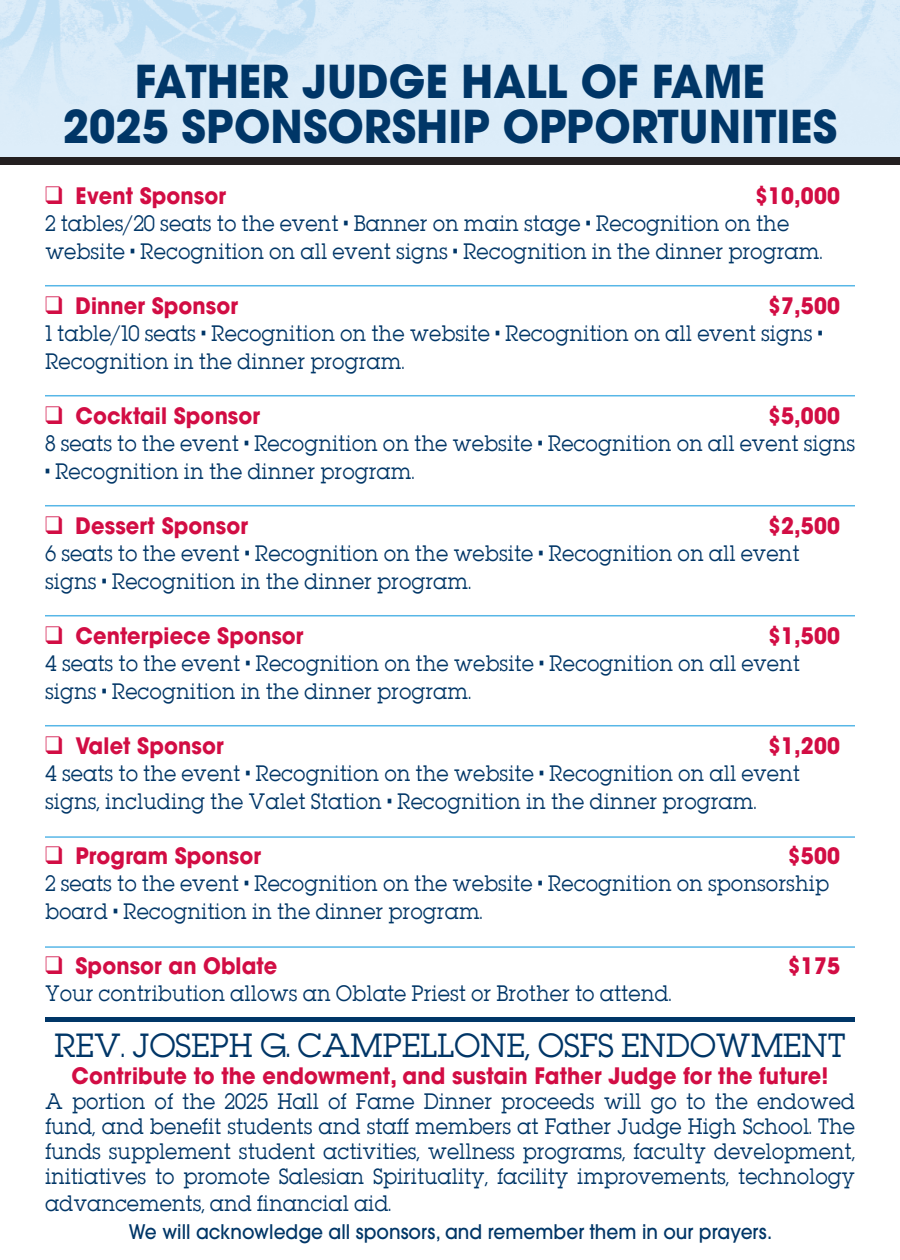
<style>
.page{position:relative;width:900px;height:1260px;background:#fff}
.page>*{position:absolute;margin:0;border:0;box-sizing:border-box;transform-origin:0 0}
.t1{font:700 45px "ITC Avant Garde Pro";color:#003667;scale:.95 1}
.t2{font:30px "Lubalin";letter-spacing:-.01em;color:#003667}
.t3{font:700 22.5px "ITC Avant Garde Pro";letter-spacing:.005em;color:#d20d44;scale:.93 1}
.t4{font:20px/27.5px "Lubalin";letter-spacing:.005em;color:#003667;scale:.93 1}
.t5{font:500 20px "ITC Avant Garde Pro";color:#003667;scale:.93 1}
</style>
<div class="page">
<img style="left:0;top:0;width:900px;height:155px">
<hr style="left:45px;top:285px;width:810px;height:1px;background:#58b7e7">
<hr style="left:45px;top:395px;width:810px;height:1px;background:#58b7e7">
<hr style="left:45px;top:505px;width:810px;height:1px;background:#58b7e7">
<hr style="left:45px;top:615px;width:810px;height:1px;background:#58b7e7">
<hr style="left:45px;top:725px;width:810px;height:1px;background:#58b7e7">
<div style="left:0;top:158px;width:900px;height:7px;background:#231f20"></div>
<hr style="left:45px;top:836px;width:810px;height:2px;background:#58b7e7">
<hr style="left:45px;top:946px;width:810px;height:2px;background:#58b7e7">
<div style="left:45px;top:1017px;width:810px;height:5px;background:#003667"></div>
<p class="t1" style="left:135px;top:51px;width:665px">FATHER JUDGE HALL OF FAME</p>
<p class="t1" style="left:63px;top:96px;width:817px">2025 SPONSORSHIP OPPORTUNITIES</p>
<p class="t3" style="left:45px;top:181px;width:196px">❑ Event Sponsor</p>
<p class="t3" style="left:755px;top:181px;width:93px">$10,000</p>
<p class="t4" style="left:45px;top:210px;width:837px">2 tables/20 seats to the event • Banner on main stage • Recognition on the website • Recognition on all event signs • Recognition in the dinner program.</p>
<p class="t3" style="left:45px;top:291px;width:209px">❑ Dinner Sponsor</p>
<p class="t3" style="left:768px;top:291px;width:79px">$7,500</p>
<p class="t4" style="left:45px;top:320px;width:838px">1 table/10 seats • Recognition on the website • Recognition on all event signs •<br>Recognition in the dinner program.</p>
<p class="t3" style="left:45px;top:401px;width:233px">❑ Cocktail Sponsor</p>
<p class="t3" style="left:768px;top:401px;width:79px">$5,000</p>
<p class="t4" style="left:45px;top:430px;width:873px">8 seats to the event • Recognition on the website • Recognition on all event signs</p>
<p class="t4" style="left:45px;top:457px;width:399px">• Recognition in the dinner program.</p>
<p class="t3" style="left:45px;top:511px;width:220px">❑ Dessert Sponsor</p>
<p class="t3" style="left:768px;top:511px;width:79px">$2,500</p>
<p class="t4" style="left:45px;top:540px;width:813px">6 seats to the event • Recognition on the website • Recognition on all event signs • Recognition in the dinner program.</p>
<p class="t3" style="left:45px;top:621px;width:280px">❑ Centerpiece Sponsor</p>
<p class="t3" style="left:768px;top:621px;width:79px">$1,500</p>
<p class="t4" style="left:45px;top:650px;width:813px">4 seats to the event • Recognition on the website • Recognition on all event signs • Recognition in the dinner program.</p>
<p class="t3" style="left:45px;top:731px;width:194px">❑ Valet Sponsor</p>
<p class="t3" style="left:768px;top:731px;width:79px">$1,200</p>
<p class="t4" style="left:45px;top:760px;width:813px">4 seats to the event • Recognition on the website • Recognition on all event signs, including the Valet Station • Recognition in the dinner program.</p>
<p class="t3" style="left:45px;top:841px;width:234px">❑ Program Sponsor</p>
<p class="t3" style="left:788px;top:841px;width:57px">$500</p>
<p class="t4" style="left:45px;top:870px;width:845px">2 seats to the event • Recognition on the website • Recognition on sponsorship board • Recognition in the dinner program.</p>
<p class="t3" style="left:45px;top:951px;width:251px">❑ Sponsor an Oblate</p>
<p class="t3" style="left:788px;top:951px;width:57px">$175</p>
<p class="t4" style="left:45px;top:980px;width:675px">Your contribution allows an Oblate Priest or Brother to attend.</p>
<p class="t2" style="left:54px;top:1025px;width:793px">REV. JOSEPH G. CAMPELLONE, OSFS ENDOWMENT</p>
<p class="t3" style="left:72px;top:1060px;width:815px">Contribute to the endowment, and sustain Father Judge for the future!</p>
<p class="t4" style="left:45px;top:1088px;width:873px;line-height:25px;text-align:justify">A portion of the 2025 Hall of Fame Dinner proceeds will go to the endowed fund, and benefit students and staff members at Father Judge High School. The funds supplement student activities, wellness programs, faculty development, initiatives to promote Salesian Spirituality, facility improvements, technology</p>
<p class="t4" style="left:45px;top:1190px;width:374px">advancements, and financial aid.</p>
<p class="t5" style="left:129px;top:1219px;width:693px">We will acknowledge all sponsors, and remember them in our prayers.</p>
</div>
